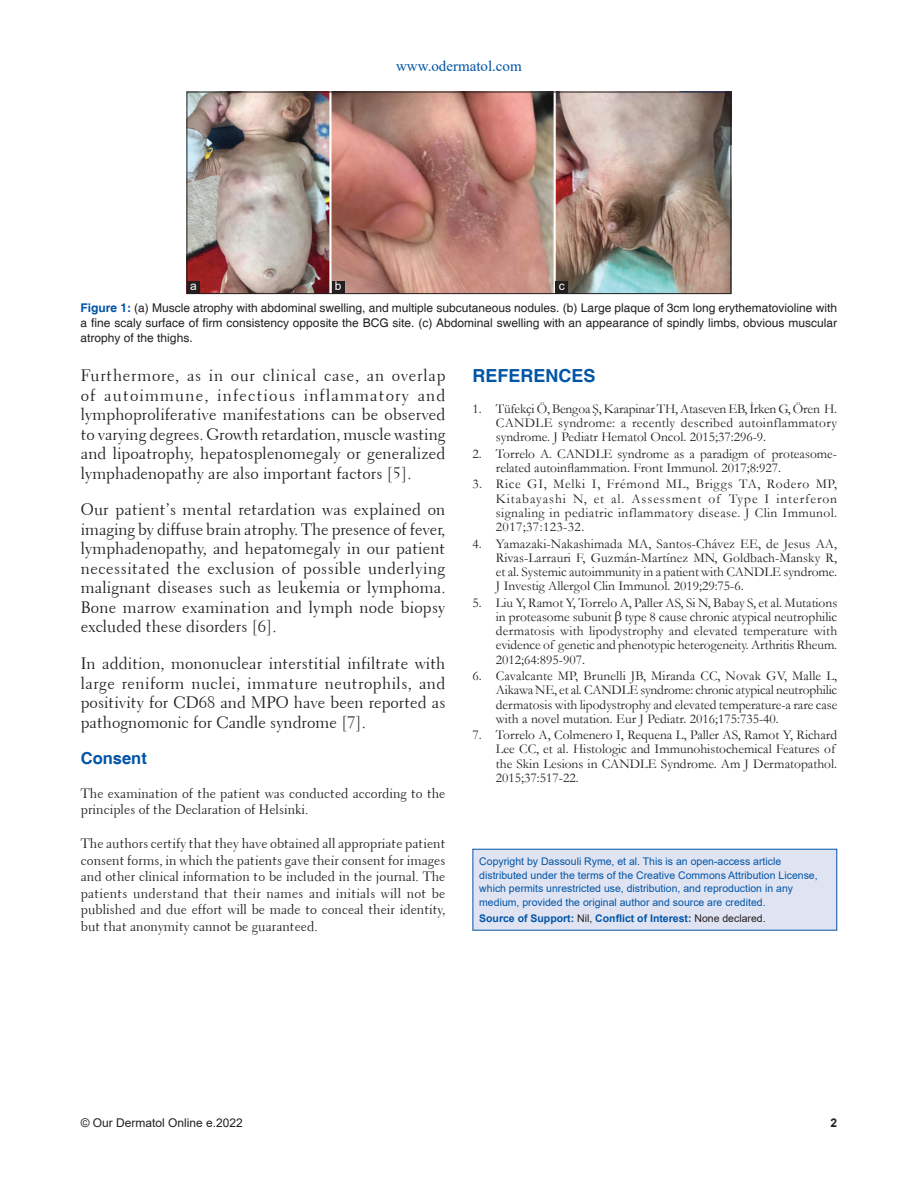
<style>
.page{position:relative;width:918px;height:1188px;background:#fff}
.page>*{position:absolute;margin:0;border:0;box-sizing:border-box;transform-origin:0 0}
.t1{font:700 18px "Helvetica";color:#0154a6}
.t2{font:16.5px/19.5px "Transitional 521 BT Roman A";color:#231f20;text-align:justify}
.t3{font:700 16.5px "Helvetica";color:#0154a6}
.t4{font:15px "Times New Roman";color:#0154a6}
.t5{font:13.5px/14.2px "Garamond";color:#231f20;text-align:justify}
.t6{font:13.5px/16.5px "Transitional 521 BT Roman A";color:#231f20}
.t7{font:12px/15px "Helvetica";color:#231f20;text-align:justify}
.t8{font:12px "Arial";color:#231f20}
.t9{font:12px "Arial";color:#fff}
.t10{font:700 12px "Arial";color:#231f20}
.t11{font:10.5px/13.5px "Arial";color:#0154a6}
.t12{font:700 10.5px "Arial";color:#0154a6}
.s1{font-weight:700;color:#0154a6}
.s2{font-weight:400;color:#231f20}
</style>
<div class="page">
<div style="left:473px;top:849px;width:364px;height:81px;background:#e0e4f2"></div>
<img style="left:189px;top:94px;width:540px;height:198px">
<div style="left:187px;top:92px;width:544px;height:202px;border:1px solid #231f20"></div>
<div style="left:187px;top:281px;width:13px;height:13px;background:#231f20"></div>
<div style="left:332px;top:281px;width:13px;height:13px;background:#231f20"></div>
<div style="left:555px;top:281px;width:13px;height:12px;background:#231f20"></div>
<p class="t4" style="left:396px;top:58px;width:127px">www.odermatol.com</p>
<p class="t9" style="left:190px;top:280px;width:8px">a</p>
<p class="t9" style="left:335px;top:280px;width:8px">b</p>
<p class="t9" style="left:559px;top:280px;width:7px">c</p>
<p class="t7" style="left:81px;top:300px;width:758px"><span class="s1">Figure 1:</span> (a) Muscle atrophy with abdominal swelling, and multiple subcutaneous nodules. (b) Large plaque of 3cm long erythematovioline with a fine scaly surface of firm consistency opposite the BCG site. (c) Abdominal swelling with an appearance of spindly limbs, obvious muscular atrophy of the thighs.</p>
<p class="t2" style="left:81px;top:366px;width:366px">Furthermore, as in our clinical case, an overlap of autoimmune, infectious inflammatory and lymphoproliferative manifestations can be observed to varying degrees. Growth retardation, muscle wasting and lipoatrophy, hepatosplenomegaly or generalized lymphadenopathy are also important factors [5].</p>
<p class="t2" style="left:81px;top:500px;width:366px">Our patient’s mental retardation was explained on imaging by diffuse brain atrophy. The presence of fever, lymphadenopathy, and hepatomegaly in our patient necessitated the exclusion of possible underlying malignant diseases such as leukemia or lymphoma.<br>Bone marrow examination and lymph node biopsy excluded these disorders [6].</p>
<p class="t2" style="left:81px;top:654px;width:366px">In addition, mononuclear interstitial infiltrate with large reniform nuclei, immature neutrophils, and positivity for CD68 and MPO have been reported as pathognomonic for Candle syndrome [7].</p>
<p class="t3" style="left:81px;top:749px;width:68px">Consent</p>
<p class="t6" style="left:81px;top:785px;width:366px">The examination of the patient was conducted according to the principles of the Declaration of Helsinki.</p>
<p class="t6" style="left:81px;top:835px;width:366px;text-align:justify">The authors certify that they have obtained all appropriate patient consent forms, in which the patients gave their consent for images and other clinical information to be included in the journal. The patients understand that their names and initials will not be published and due effort will be made to conceal their identity, but that anonymity cannot be guaranteed.</p>
<h1 class="t1" style="left:472px;top:365px;width:125px">REFERENCES</h1>
<p class="t5" style="left:496px;top:402px;width:343px;text-indent:-23px">1. Tüfekçi Ö, Bengoa Ş, Karapinar TH, Ataseven EB, İrken G, Ören H.<br>CANDLE syndrome: a recently described autoinflammatory syndrome. J Pediatr Hematol Oncol. 2015;37:296-9.</p>
<p class="t5" style="left:496px;top:447px;width:343px;text-indent:-23px">2. Torrelo A. CANDLE syndrome as a paradigm of proteasome&shy;related autoinflammation. Front Immunol. 2017;8:927.</p>
<p class="t5" style="left:496px;top:477px;width:343px;text-indent:-23px">3. Rice GI, Melki I, Fré mond ML, Briggs TA, Rodero MP, Kitabayashi N, et al. Assessment of Type I interferon signaling in pediatric inflammatory disease. J Clin Immunol.<br>2017;37:123-32.</p>
<p class="t5" style="left:496px;top:536px;width:343px;text-indent:-23px">4. Yamazaki-Nakashimada MA, Santos-Chávez EE, de Jesus AA, Rivas-Larrauri F, Guzmán-Martínez MN, Goldbach-Mansky R, et al. Systemic autoimmunity in a patient with CANDLE syndrome.<br>J Investig Allergol Clin Immunol. 2019;29:75-6.</p>
<p class="t5" style="left:496px;top:595px;width:343px;text-indent:-23px">5. Liu Y, Ramot Y, Torrelo A, Paller AS, Si N, Babay S, et al. Mutations in proteasome subunit type 8 cause chronic atypical neutrophilic dermatosis with lipodystrophy and elevated temperature with evidence of genetic and phenotypic heterogeneity. Arthritis Rheum.<br>2012;64:895-907.</p>
<p class="t5" style="left:496px;top:669px;width:343px;text-indent:-23px">6. Cavalcante MP, Brunelli JB, Miranda CC, Novak GV, Malle L, Aikawa NE, et al. CANDLE syndrome: chronic atypical neutrophilic dermatosis with lipodystrophy and elevated temperature-a rare case with a novel mutation. Eur J Pediatr. 2016;175:735-40.</p>
<p class="t5" style="left:496px;top:728px;width:343px;text-align:left;text-indent:-23px">7. Torrelo A, Colmenero I, Requena L, Paller AS, Ramot Y, Richard Lee CC, et al. Histologic and Immunohistochemical Features of the Skin Lesions in CANDLE Syndrome. Am J Dermatopathol.<br>2015;37:517-22.</p>
<p class="t11" style="left:479px;top:855px;width:340px">Copyright by Dassouli Ryme, et al. This is an open-access article distributed under the terms of the Creative Commons Attribution License, which permits unrestricted use, distribution, and reproduction in any medium, provided the original author and source are credited.</p>
<p class="t12" style="left:479px;top:912px;width:288px">Source of Support: <span class="s2">Nil,</span> Conflict of Interest: <span class="s2">None declared.</span></p>
<p class="t8" style="left:81px;top:1116px;width:164px">© Our Dermatol Online e.2022</p>
<p class="t10" style="left:830px;top:1116px;width:8px">2</p>
</div>
